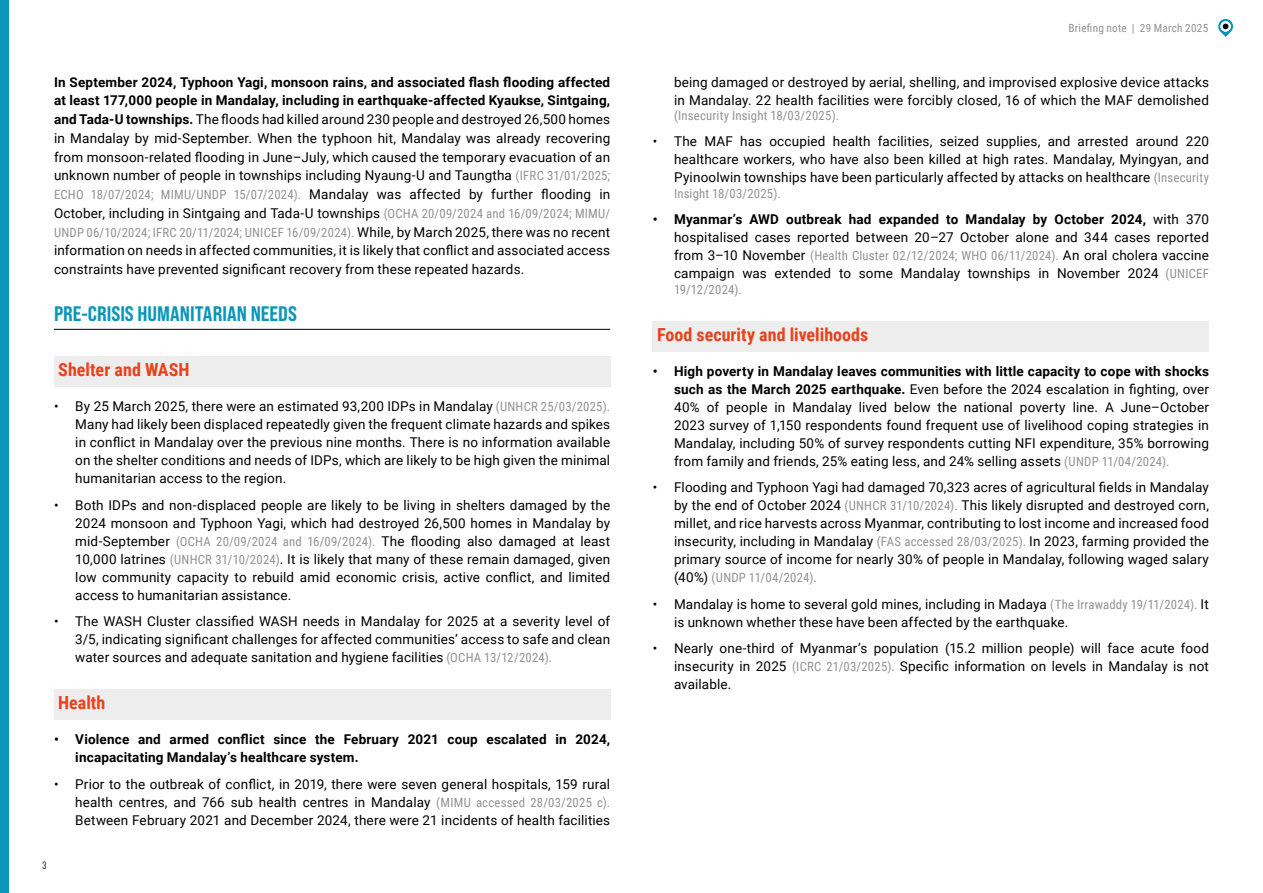
<style>
.page{position:relative;width:1263px;height:893px;background:#fff}
.page>*{position:absolute;margin:0;border:0;box-sizing:border-box;transform-origin:0 0}
.t1{font:21px "Bebas Neue Pro Semi Exp X Bold";color:#0c96ba}
.t2{font:700 18px "Roboto Condensed";color:#e7411d}
.t3{font:13.5px/18px "Roboto";letter-spacing:.01em;color:#000;text-align:justify}
.t4{font:700 13.5px/18px "Roboto";letter-spacing:.015em;color:#000}
.t5{font:12.75px "Roboto Condensed";letter-spacing:.015em;color:#929292}
.t6{font:11.25px "Roboto Condensed";letter-spacing:.02em;color:#929292}
.t7{font:10.5px "Bebas Neue Pro Middle";color:#000}
.s1{font-weight:700}
.s2{font-family:"Roboto Condensed";font-size:12.75px;color:#929292}
.s3{font-family:"Roboto";font-size:13.5px;color:#000}
</style>
<div class="page">
<svg style="left:1218px;top:19px;width:15px;height:18px"></svg>
<div style="left:0;top:0;width:9px;height:893px;background:#0c96ba"></div>
<hr style="left:54px;top:329px;width:556px;height:1px;background:#000">
<div style="left:54px;top:356px;width:556px;height:31px;background:#ededed"></div>
<div style="left:54px;top:689px;width:556px;height:31px;background:#ededed"></div>
<div style="left:653px;top:321px;width:556px;height:31px;background:#ededed"></div>
<p class="t3" style="left:54px;top:72px;width:558px;line-height:18.8px"><span class="s1">In September 2024, Typhoon Yagi, monsoon rains, and associated flash flooding affected at least 177,000 people in Mandalay, including in earthquake-affected Kyaukse, Sintgaing, and Tada-U townships.</span> The floods had killed around 230 people and destroyed 26,500 homes in Mandalay by mid-September. When the typhoon hit, Mandalay was already recovering from monsoon-related flooding in June–July, which caused the temporary evacuation of an unknown number of people in townships including Nyaung-U and Taungtha <span class="s2">(IFRC 31/01/2025; ECHO 18/07/2024; MIMU/UNDP 15/07/2024).</span> Mandalay was affected by further flooding in October, including in Sintgaing and Tada-U townships <span class="s2">(OCHA 20/09/2024 and 16/09/2024; MIMU/</span></p>
<p class="t5" style="left:54px;top:223px;width:558px">UNDP 06/10/2024; IFRC 20/11/2024; UNICEF 16/09/2024). <span class="s3">While, by March 2025, there was no recent</span></p>
<p class="t3" style="left:54px;top:241px;width:558px;line-height:18.8px">information on needs in affected communities, it is likely that conflict and associated access constraints have prevented significant recovery from these repeated hazards.</p>
<h1 class="t1" style="left:54px;top:301px;width:245px">PRE-CRISIS HUMANITARIAN NEEDS</h1>
<h2 class="t2" style="left:58px;top:357px;width:133px">Shelter and WASH</h2>
<p class="t3" style="left:75px;top:397px;width:536px;text-indent:-21px">• By 25 March 2025, there were an estimated 93,200 IDPs in Mandalay <span class="s2">(UNHCR 25/03/2025).<br></span>Many had likely been displaced repeatedly given the frequent climate hazards and spikes in conflict in Mandalay over the previous nine months. There is no information available on the shelter conditions and needs of IDPs, which are likely to be high given the minimal humanitarian access to the region.</p>
<p class="t3" style="left:75px;top:495px;width:536px;text-indent:-21px">• Both IDPs and non-displaced people are likely to be living in shelters damaged by the 2024 monsoon and Typhoon Yagi, which had destroyed 26,500 homes in Mandalay by mid-September <span class="s2">(OCHA 20/09/2024 and 16/09/2024).</span> The flooding also damaged at least 10,000 latrines <span class="s2">(UNHCR 31/10/2024)</span>. It is likely that many of these remain damaged, given low community capacity to rebuild amid economic crisis, active conflict, and limited access to humanitarian assistance.</p>
<p class="t3" style="left:75px;top:612px;width:536px;text-indent:-21px">• The WASH Cluster classified WASH needs in Mandalay for 2025 at a severity level of 3/5, indicating significant challenges for affected communities’ access to safe and clean water sources and adequate sanitation and hygiene facilities <span class="s2">(OCHA 13/12/2024).</span></p>
<h2 class="t2" style="left:58px;top:690px;width:49px">Health</h2>
<p class="t4" style="left:75px;top:730px;width:536px;text-indent:-21px">• Violence and armed conflict since the February 2021 coup escalated in 2024, incapacitating Mandalay’s healthcare system.</p>
<p class="t3" style="left:75px;top:775px;width:536px;text-indent:-21px">• Prior to the outbreak of conflict, in 2019, there were seven general hospitals, 159 rural health centres, and 766 sub health centres in Mandalay <span class="s2">(MIMU accessed 28/03/2025 c).<br></span>Between February 2021 and December 2024, there were 21 incidents of health facilities</p>
<p class="t7" style="left:43px;top:859px;width:5px">3</p>
<p class="t6" style="left:1068px;top:20px;width:141px">Briefing note | 29 March 2025</p>
<p class="t3" style="left:674px;top:72px;width:536px">being damaged or destroyed by aerial, shelling, and improvised explosive device attacks in Mandalay. 22 health facilities were forcibly closed, 16 of which the MAF demolished</p>
<p class="t5" style="left:674px;top:106px;width:167px">(Insecurity Insight 18/03/2025).</p>
<p class="t3" style="left:674px;top:132px;width:536px;text-indent:-21px">• The MAF has occupied health facilities, seized supplies, and arrested around 220 healthcare workers, who have also been killed at high rates. Mandalay, Myingyan, and Pyinoolwin townships have been particularly affected by attacks on healthcare <span class="s2">(Insecurity</span></p>
<p class="t5" style="left:674px;top:184px;width:108px">Insight 18/03/2025).</p>
<p class="t3" style="left:653px;top:210px;width:558px;text-align:right"><span class="s1">• Myanmar’s AWD outbreak had expanded to Mandalay by October 2024,</span> with 370 hospitalised cases reported between 20–27 October alone and 344 cases reported</p>
<p class="t5" style="left:674px;top:247px;width:536px"><span class="s3">from 3–10 November</span> (Health Cluster 02/12/2024; WHO 06/11/2024). <span class="s3">An oral cholera vaccine</span></p>
<p class="t3" style="left:674px;top:264px;width:536px">campaign was extended to some Mandalay townships in November 2024 <span class="s2">(UNICEF</span></p>
<p class="t5" style="left:674px;top:280px;width:69px">19/12/2024).</p>
<h2 class="t2" style="left:657px;top:322px;width:213px">Food security and livelihoods</h2>
<p class="t3" style="left:674px;top:361px;width:536px;text-indent:-21px"><span class="s1">• High poverty in Mandalay leaves communities with little capacity to cope with shocks such as the March 2025 earthquake.</span> Even before the 2024 escalation in fighting, over 40% of people in Mandalay lived below the national poverty line. A June–October 2023 survey of 1,150 respondents found frequent use of livelihood coping strategies in Mandalay, including 50% of survey respondents cutting NFI expenditure, 35% borrowing from family and friends, 25% eating less, and 24% selling assets <span class="s2">(UNDP 11/04/2024).</span></p>
<p class="t3" style="left:674px;top:478px;width:536px;text-indent:-21px">• Flooding and Typhoon Yagi had damaged 70,323 acres of agricultural fields in Mandalay by the end of October 2024 <span class="s2">(UNHCR 31/10/2024).</span> This likely disrupted and destroyed corn, millet, and rice harvests across Myanmar, contributing to lost income and increased food insecurity, including in Mandalay <span class="s2">(FAS accessed 28/03/2025).</span> In 2023, farming provided the primary source of income for nearly 30% of people in Mandalay, following waged salary</p>
<p class="t5" style="left:674px;top:569px;width:144px"><span class="s3">(40%)</span> (UNDP 11/04/2024).</p>
<p class="t3" style="left:674px;top:594px;width:536px;text-indent:-21px">• Mandalay is home to several gold mines, including in Madaya <span class="s2">(The Irrawaddy 19/11/2024).</span> It is unknown whether these have been affected by the earthquake.</p>
<p class="t3" style="left:674px;top:639px;width:536px;text-indent:-21px">• Nearly one-third of Myanmar’s population (15.2 million people) will face acute food insecurity in 2025 <span class="s2">(ICRC 21/03/2025).</span> Specific information on levels in Mandalay is not available.</p>
</div>
